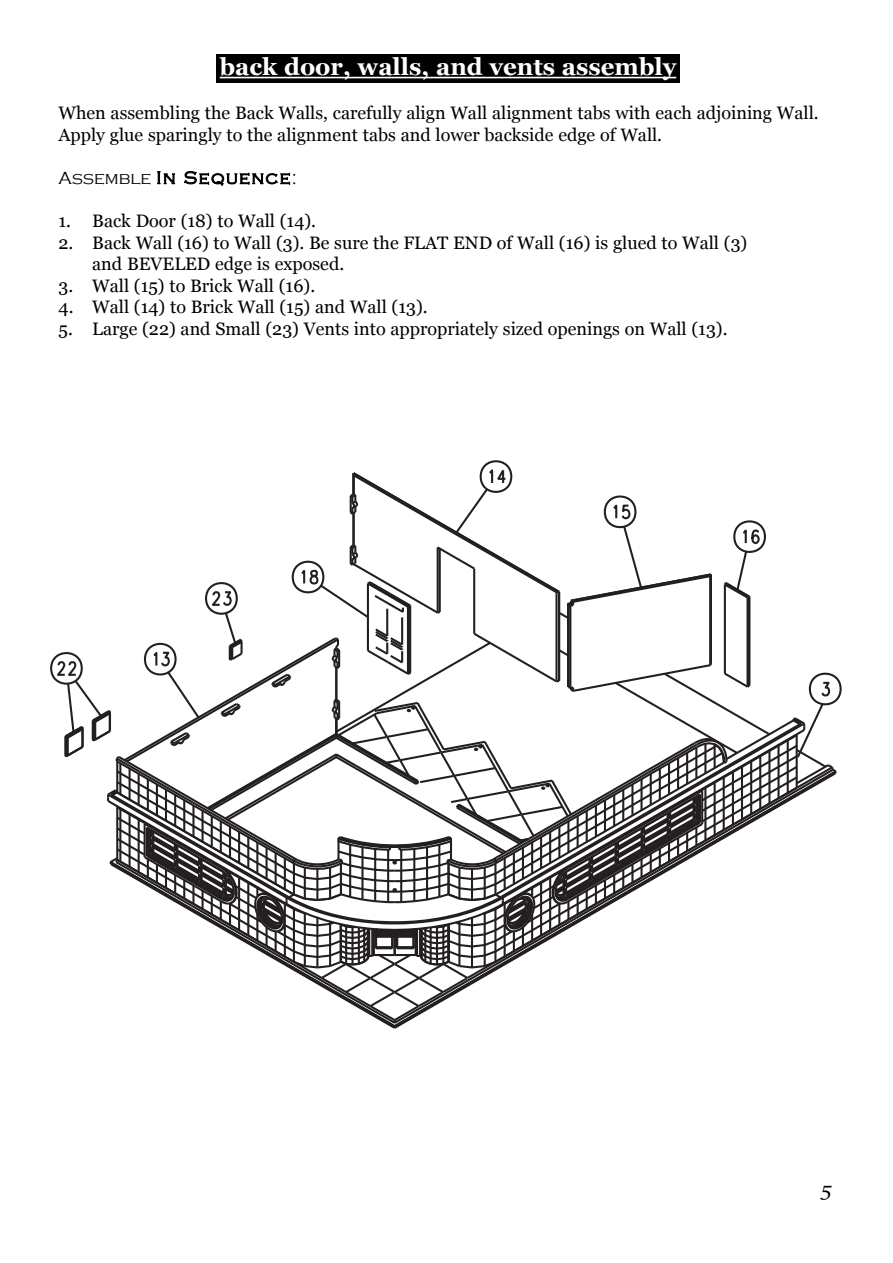
<style>
.page{position:relative;width:893px;height:1263px;background:#fff}
.page>*{position:absolute;margin:0;border:0;box-sizing:border-box;transform-origin:0 0}
.t1{font:700 24px "Georgia";color:#fff}
.t2{font:italic 21px "Lucida Calligraphy";color:#000}
.t3{font:18px/21.6px "Georgia";color:#000}
.t4{font:300 18px "Copperplate Gothic";letter-spacing:.07em;color:#000}
</style>
<div class="page">
<svg style="left:50px;top:460px;width:792px;height:568px"></svg>
<div style="left:216px;top:54px;width:464px;height:28px;background:#000"></div>
<hr style="left:220px;top:77px;width:456px;height:1px;background:#fff">
<h1 class="t1" style="left:220px;top:53px;width:458px">back door, walls, and vents assembly</h1>
<p class="t3" style="left:58px;top:102px;width:762px">When assembling the Back Walls, carefully align Wall alignment tabs with each adjoining Wall.<br>Apply glue sparingly to the alignment tabs and lower backside edge of Wall.</p>
<p class="t4" style="left:58px;top:168px;width:240px">Assemble In Sequence:</p>
<p class="t3" style="left:58px;top:210px;width:259px">1. Back Door (18) to Wall (14).</p>
<p class="t3" style="left:92px;top:232px;width:657px;text-indent:-34px">2. Back Wall (16) to Wall (3). Be sure the FLAT END of Wall (16) is glued to Wall (3) and BEVELED edge is exposed.</p>
<p class="t3" style="left:58px;top:275px;width:258px">3. Wall (15) to Brick Wall (16).</p>
<p class="t3" style="left:58px;top:296px;width:371px">4. Wall (14) to Brick Wall (15) and Wall (13).</p>
<p class="t3" style="left:58px;top:318px;width:671px">5. Large (22) and Small (23) Vents into appropriately sized openings on Wall (13).</p>
<p class="t2" style="left:820px;top:1175px;width:13px">5</p>
</div>
